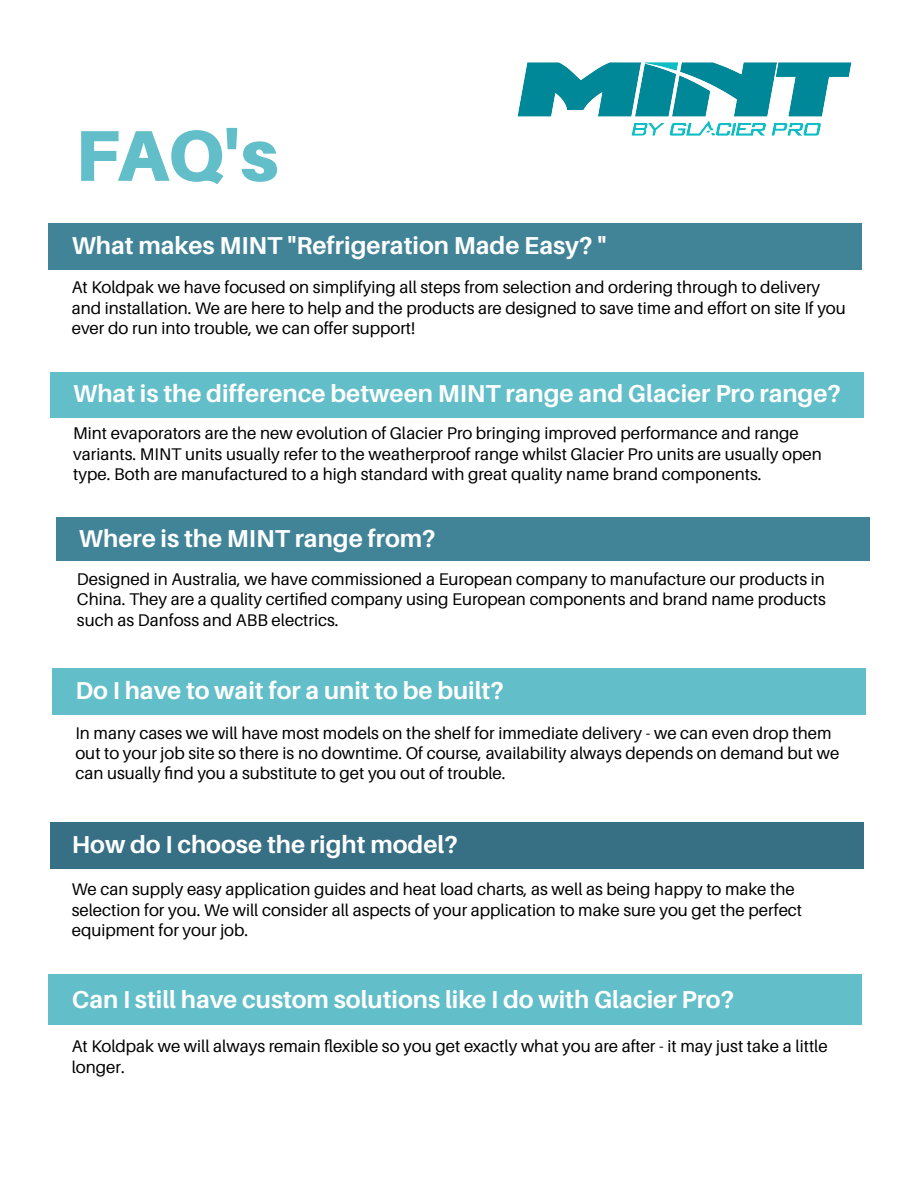
<style>
.page{position:relative;width:918px;height:1188px;background:#fff}
.page>*{position:absolute;margin:0;border:0;box-sizing:border-box;transform-origin:0 0}
.t1{font:900 72px "Aileron";color:#62bec8}
.t2{font:700 24.45px "Aileron";color:#fff}
.t3{font:16.95px/20.2px "Aileron";color:#000}
</style>
<div class="page">
<div style="left:48px;top:223px;width:814px;height:46px;background:#418498"></div>
<div style="left:50px;top:372px;width:814px;height:45px;background:#62bec8"></div>
<div style="left:56px;top:517px;width:814px;height:44px;background:#418498"></div>
<div style="left:52px;top:669px;width:814px;height:46px;background:#62bec8"></div>
<div style="left:51px;top:822px;width:813px;height:47px;background:#376f85"></div>
<div style="left:48px;top:974px;width:814px;height:51px;background:#62bec8"></div>
<img style="left:517px;top:62px;width:335px;height:74px">
<h1 class="t1" style="left:75px;top:114px;width:204px">FAQ's</h1>
<h2 class="t2" style="left:72px;top:232px;width:536px">What makes MINT "Refrigeration Made Easy? "</h2>
<p class="t3" style="left:72px;top:278px;width:776px">At Koldpak we have focused on simplifying all steps from selection and ordering through to delivery and installation. We are here to help and the products are designed to save time and effort on site If you ever do run into trouble, we can offer support!</p>
<h2 class="t2" style="left:73px;top:380px;width:769px">What is the difference between MINT range and Glacier Pro range?</h2>
<p class="t3" style="left:73px;top:423px;width:750px">Mint evaporators are the new evolution of Glacier Pro bringing improved performance and range variants. MINT units usually refer to the weatherproof range whilst Glacier Pro units are usually open type. Both are manufactured to a high standard with great quality name brand components.</p>
<h2 class="t2" style="left:79px;top:525px;width:358px">Where is the MINT range from?</h2>
<p class="t3" style="left:77px;top:569px;width:750px;text-align:justify">Designed in Australia, we have commissioned a European company to manufacture our products in China. They are a quality certified company using European components and brand name products such as Danfoss and ABB electrics.</p>
<h2 class="t2" style="left:75px;top:676px;width:430px">Do I have to wait for a unit to be built?</h2>
<p class="t3" style="left:75px;top:723px;width:766px">In many cases we will have most models on the shelf for immediate delivery - we can even drop them out to your job site so there is no downtime. Of course, availability always depends on demand but we can usually find you a substitute to get you out of trouble.</p>
<h2 class="t2" style="left:72px;top:831px;width:388px">How do I choose the right model?</h2>
<p class="t3" style="left:72px;top:880px;width:732px">We can supply easy application guides and heat load charts, as well as being happy to make the selection for you. We will consider all aspects of your application to make sure you get the perfect equipment for your job.</p>
<h2 class="t2" style="left:72px;top:986px;width:664px">Can I still have custom solutions like I do with Glacier Pro?</h2>
<p class="t3" style="left:72px;top:1036px;width:758px">At Koldpak we will always remain flexible so you get exactly what you are after - it may just take a little longer.</p>
</div>
